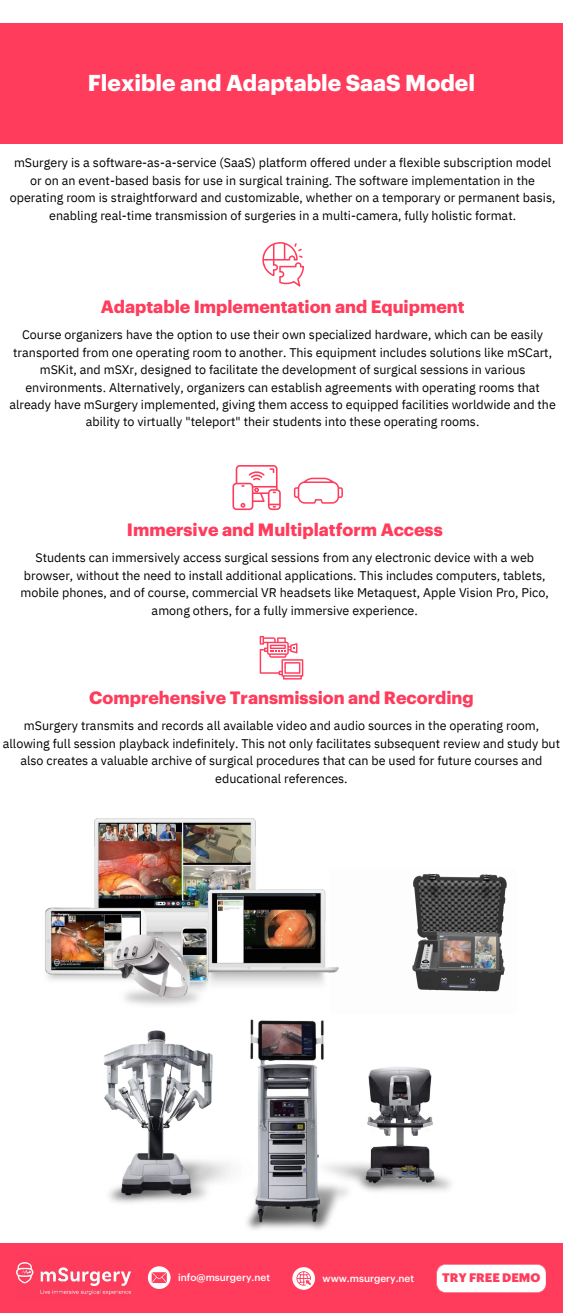
<style>
.page{position:relative;width:563px;height:1313px;background:#fff}
.page>*{position:absolute;margin:0;border:0;box-sizing:border-box;transform-origin:0 0}
.t1{font:700 22.5px "Graphik";color:#fff}
.t2{font:700 17.5px "Graphik";color:#ff3c5c}
.t3{font:12.5px/17.4px "IBM Plex Sans";color:#000;text-align:center}
.t4{font:900 12.15px "Graphik";color:#ff3c5c}
.t5{font:500 10px "Graphik";color:#fff}
</style>
<div class="page">
<div style="left:0;top:23px;width:562px;height:121px;background:#ff3c5c"></div>
<img style="left:45px;top:818px;width:285px;height:183px">
<img style="left:99px;top:823px;width:19px;height:18px;border-radius:2px">
<img style="left:157px;top:823px;width:19px;height:18px;border-radius:2px">
<img style="left:119px;top:823px;width:18px;height:18px;border-radius:2px">
<img style="left:138px;top:823px;width:18px;height:18px;border-radius:2px">
<img style="left:104px;top:1001px;width:347px;height:229px">
<img style="left:330px;top:873px;width:177px;height:140px">
<svg style="left:232px;top:465px;width:49px;height:45px"></svg>
<svg style="left:294px;top:477px;width:49px;height:27px"></svg>
<svg style="left:262px;top:242px;width:42px;height:45px"></svg>
<svg style="left:259px;top:636px;width:44px;height:43px"></svg>
<div style="left:0;top:1243px;width:562px;height:69px;background:#ff3c5c"></div>
<svg style="left:148px;top:1266px;width:22px;height:22px"></svg>
<div style="left:292px;top:1267px;width:23px;height:22px;background:#fff;border-radius:50%"></div>
<svg style="left:296px;top:1271px;width:15px;height:14px"></svg>
<svg style="left:436px;top:1264px;width:110px;height:28px"></svg>
<img style="left:17px;top:1262px;width:114px;height:33px">
<h1 class="t1" style="left:88px;top:65px;width:388px">Flexible and Adaptable SaaS Model</h1>
<p class="t3" style="left:10px;top:153px;width:547px">mSurgery is a software-as-a-service (SaaS) platform offered under a flexible subscription model or on an event-based basis for use in surgical training. The software implementation in the operating room is straightforward and customizable, whether on a temporary or permanent basis, enabling real-time transmission of surgeries in a multi-camera, fully holistic format.</p>
<h2 class="t2" style="left:101px;top:293px;width:365px">Adaptable Implementation and Equipment</h2>
<p class="t3" style="left:9px;top:325px;width:548px">Course organizers have the option to use their own specialized hardware, which can be easily transported from one operating room to another. This equipment includes solutions like mSCart, mSKit, and mSXr, designed to facilitate the development of surgical sessions in various environments. Alternatively, organizers can establish agreements with operating rooms that already have mSurgery implemented, giving them access to equipped facilities worldwide and the ability to virtually "teleport" their students into these operating rooms.</p>
<h2 class="t2" style="left:127px;top:516px;width:317px">Immersive and Multiplatform Access</h2>
<p class="t3" style="left:21px;top:548px;width:529px">Students can immersively access surgical sessions from any electronic device with a web browser, without the need to install additional applications. This includes computers, tablets, mobile phones, and of course, commercial VR headsets like Metaquest, Apple Vision Pro, Pico, among others, for a fully immersive experience.</p>
<h2 class="t2" style="left:89px;top:684px;width:386px">Comprehensive Transmission and Recording</h2>
<p class="t3" style="left:3px;top:716px;width:558px">mSurgery transmits and records all available video and audio sources in the operating room, allowing full session playback indefinitely. This not only facilitates subsequent review and study but also creates a valuable archive of surgical procedures that can be used for future courses and educational references.</p>
<p class="t5" style="left:178px;top:1269px;width:93px">info@msurgery.net</p>
<p class="t5" style="left:322px;top:1270px;width:93px">www.msurgery.net</p>
<p class="t4" style="left:442px;top:1268px;width:100px">TRY FREE DEMO</p>
</div>
